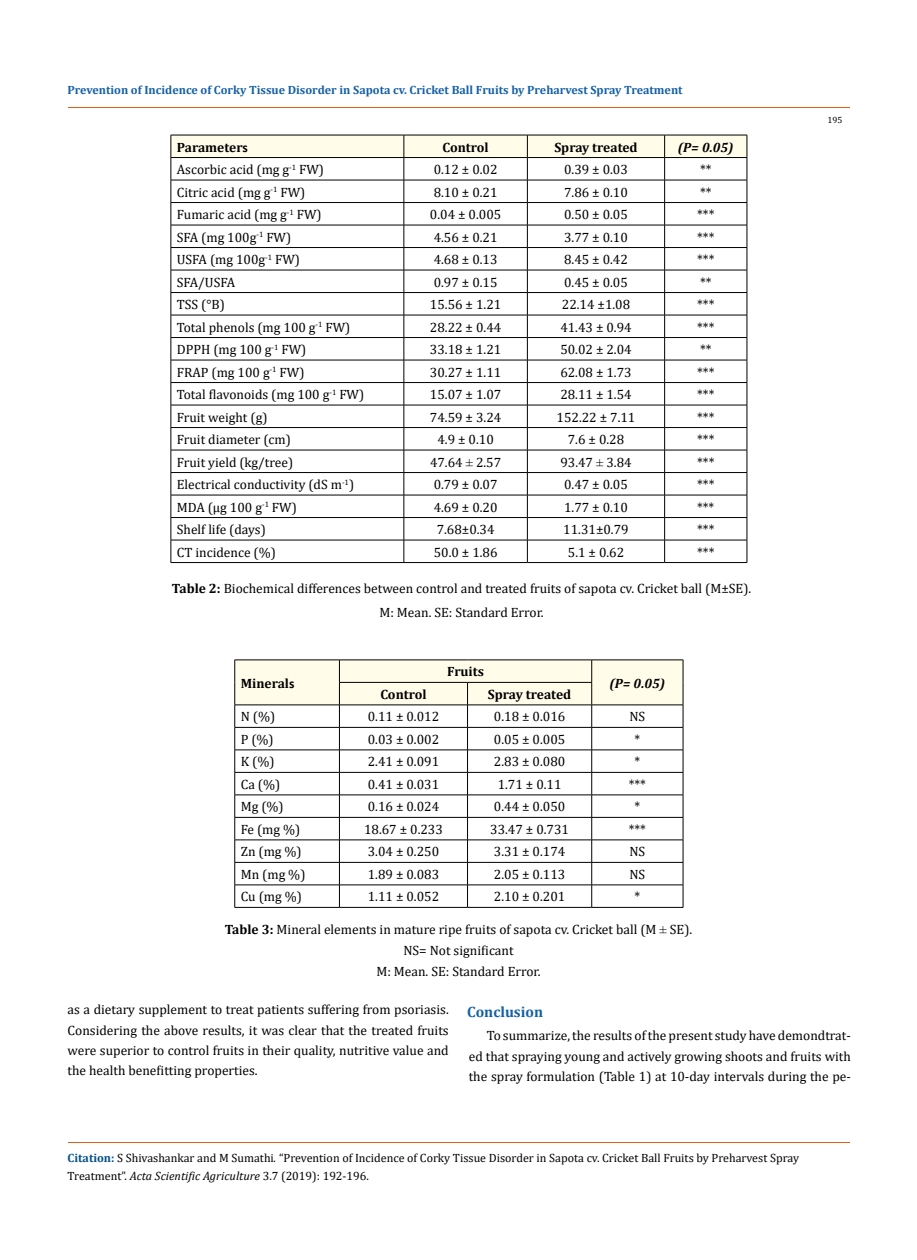
<style>
.page{position:relative;width:917px;height:1260px;background:#fff}
.page>*{position:absolute;margin:0;border:0;box-sizing:border-box;transform-origin:0 0}
.t1{font:700 15px "Cambria";color:#1560a6}
.t2{font:13.5px/20.2px "Cambria";color:#000;text-align:center}
.t3{font:700 13.5px "Cambria";color:#000}
.t4{font:italic 700 13.5px "Cambria";color:#000}
.t5{font:12px/18px "Cambria";color:#000}
.t6{font:700 12px "Cambria";color:#1560a6}
.t7{font:9px "Cambria";color:#000}
.s1{font-family:"Calibri"}
.s2{font-family:"Times New Roman"}
.s3{font-weight:700}
.s4{font-weight:700;color:#035089}
.s5{font-style:italic}
</style>
<div class="page">
<svg style="left:171px;top:135px;width:576px;height:427px"></svg>
<hr style="left:171px;top:562px;width:233px;height:1px;background:#000">
<hr style="left:404px;top:562px;width:123px;height:1px;background:#000">
<hr style="left:527px;top:562px;width:137px;height:1px;background:#000">
<hr style="left:664px;top:562px;width:83px;height:1px;background:#000">
<svg style="left:234px;top:660px;width:449px;height:247px"></svg>
<hr style="left:234px;top:907px;width:105px;height:1px;background:#000">
<hr style="left:339px;top:907px;width:128px;height:1px;background:#000">
<hr style="left:467px;top:907px;width:124px;height:1px;background:#000">
<hr style="left:591px;top:907px;width:92px;height:1px;background:#000">
<hr style="left:68px;top:108px;width:781px;height:1px;background:#e05d1a">
<hr style="left:68px;top:1142px;width:781px;height:1px;background:#e05d1a">
<p class="t6" style="left:68px;top:81px;width:616px">Prevention of Incidence of Corky Tissue Disorder in Sapota cv. Cricket Ball Fruits by Preharvest Spray Treatment</p>
<p class="t3" style="left:177px;top:137px;width:73px">Parameter<span class="s1">s</span></p>
<p class="t3" style="left:442px;top:137px;width:48px">Control</p>
<p class="t3" style="left:554px;top:137px;width:85px">Spray treated</p>
<p class="t4" style="left:678px;top:137px;width:57px">(P= 0.05)</p>
<p class="t2" style="left:177px;top:159px;width:149px">Ascorbic acid (mg g<sup>-1</sup> FW)</p>
<p class="t2" style="left:433px;top:159px;width:65px">0.12 ± 0.02</p>
<p class="t2" style="left:564px;top:159px;width:65px">0.39 ± 0.03</p>
<p class="t2" style="left:700px;top:159px;width:13px">**</p>
<p class="t2" style="left:177px;top:182px;width:130px">Citric acid (mg g<sup>-1</sup> FW)</p>
<p class="t2" style="left:433px;top:182px;width:65px">8.10 ± 0.21</p>
<p class="t2" style="left:564px;top:182px;width:65px">7.86 ± 0.10</p>
<p class="t2" style="left:700px;top:182px;width:13px">**</p>
<p class="t2" style="left:177px;top:204px;width:146px">Fumaric acid (mg g<sup>-1</sup> FW)</p>
<p class="t2" style="left:430px;top:204px;width:73px">0.04 ± 0.005</p>
<p class="t2" style="left:564px;top:204px;width:65px">0.50 ± 0.05</p>
<p class="t2" style="left:697px;top:204px;width:19px">***</p>
<p class="t2" style="left:177px;top:227px;width:116px">SFA (mg 100g<sup>-1</sup> FW)</p>
<p class="t2" style="left:433px;top:227px;width:65px">4.56 ± 0.21</p>
<p class="t2" style="left:564px;top:227px;width:65px">3.77 ± 0.10</p>
<p class="t2" style="left:697px;top:227px;width:19px">***</p>
<p class="t2" style="left:177px;top:249px;width:125px">USFA (mg 100g<sup>-1</sup> FW)</p>
<p class="t2" style="left:433px;top:249px;width:65px">4.68 ± 0.13</p>
<p class="t2" style="left:564px;top:249px;width:65px">8.45 ± 0.42</p>
<p class="t2" style="left:697px;top:249px;width:19px">***</p>
<p class="t2" style="left:177px;top:272px;width:60px">SFA/USFA</p>
<p class="t2" style="left:433px;top:272px;width:65px">0.97 ± 0.15</p>
<p class="t2" style="left:564px;top:272px;width:65px">0.45 ± 0.05</p>
<p class="t2" style="left:700px;top:272px;width:13px">**</p>
<p class="t2" style="left:177px;top:294px;width:49px">TSS (°B)</p>
<p class="t2" style="left:430px;top:294px;width:73px">15.56 ± 1.21</p>
<p class="t2" style="left:562px;top:294px;width:70px">22.14 ±1.08</p>
<p class="t2" style="left:697px;top:294px;width:19px">***</p>
<p class="t2" style="left:177px;top:317px;width:175px">Total phenols (mg 100 g<sup>-1</sup> FW)</p>
<p class="t2" style="left:430px;top:317px;width:73px">28.22 ± 0.44</p>
<p class="t2" style="left:560px;top:317px;width:73px">41.43 ± 0.94</p>
<p class="t2" style="left:697px;top:317px;width:19px">***</p>
<p class="t2" style="left:177px;top:339px;width:131px">DPPH (mg 100 g<sup>-1</sup> FW)</p>
<p class="t2" style="left:430px;top:339px;width:73px">33.18 ± 1.21</p>
<p class="t2" style="left:560px;top:339px;width:73px">50.02 ± 2.04</p>
<p class="t2" style="left:700px;top:339px;width:13px">**</p>
<p class="t2" style="left:177px;top:362px;width:129px">FRAP (mg 100 g<sup>-1</sup> FW)</p>
<p class="t2" style="left:430px;top:362px;width:73px">30.27 ± 1.11</p>
<p class="t2" style="left:560px;top:362px;width:73px">62.08 ± 1.73</p>
<p class="t2" style="left:697px;top:362px;width:19px">***</p>
<p class="t2" style="left:177px;top:384px;width:189px">Total flavonoids (mg 100 g<sup>-1</sup> FW)</p>
<p class="t2" style="left:430px;top:384px;width:73px">15.07 ± 1.07</p>
<p class="t2" style="left:560px;top:384px;width:73px">28.11 ± 1.54</p>
<p class="t2" style="left:697px;top:384px;width:19px">***</p>
<p class="t2" style="left:177px;top:407px;width:92px">Fruit weight (g)</p>
<p class="t2" style="left:430px;top:407px;width:73px">74.59 ± 3.24</p>
<p class="t2" style="left:556px;top:407px;width:80px">152.22 ± 7.11</p>
<p class="t2" style="left:697px;top:407px;width:19px">***</p>
<p class="t2" style="left:177px;top:429px;width:116px">Fruit diameter (cm)</p>
<p class="t2" style="left:437px;top:429px;width:58px">4.9 ± 0.10</p>
<p class="t2" style="left:568px;top:429px;width:58px">7.6 ± 0.28</p>
<p class="t2" style="left:697px;top:429px;width:19px">***</p>
<p class="t2" style="left:177px;top:452px;width:118px">Fruit yield (kg/tree)</p>
<p class="t2" style="left:430px;top:452px;width:73px">47.64 <span class="s2">±</span> 2.57</p>
<p class="t2" style="left:560px;top:452px;width:73px">93.47 <span class="s2">±</span> 3.84</p>
<p class="t2" style="left:697px;top:452px;width:19px">***</p>
<p class="t2" style="left:177px;top:474px;width:179px">Electrical conductivity (dS m<sup>-1</sup>)</p>
<p class="t2" style="left:433px;top:474px;width:65px">0.79 ± 0.07</p>
<p class="t2" style="left:564px;top:474px;width:65px">0.47 ± 0.05</p>
<p class="t2" style="left:697px;top:474px;width:19px">***</p>
<p class="t2" style="left:177px;top:497px;width:121px">MDA (µg 100 g<sup>-1</sup> FW)</p>
<p class="t2" style="left:433px;top:497px;width:65px">4.69 ± 0.20</p>
<p class="t2" style="left:564px;top:497px;width:65px">1.77 ± 0.10</p>
<p class="t2" style="left:697px;top:497px;width:19px">***</p>
<p class="t2" style="left:177px;top:519px;width:90px">Shelf life (days)</p>
<p class="t2" style="left:436px;top:519px;width:59px">7.68±0.34</p>
<p class="t2" style="left:563px;top:519px;width:67px">11.31±0.79</p>
<p class="t2" style="left:697px;top:519px;width:19px">***</p>
<p class="t2" style="left:177px;top:542px;width:101px">CT incidence (%)</p>
<p class="t2" style="left:433px;top:542px;width:65px">50.0 ± 1.86</p>
<p class="t2" style="left:568px;top:542px;width:58px">5.1 ± 0.62</p>
<p class="t2" style="left:697px;top:542px;width:19px">***</p>
<p class="t2" style="left:172px;top:576px;width:581px;line-height:24px"><span class="s3">Table 2:</span> Biochemical differences between control and treated fruits of sapota cv. Cricket ball (M±SE).<br>M: Mean. SE: Standard Error.</p>
<p class="t3" style="left:241px;top:674px;width:55px">Mineral<span class="s1">s</span></p>
<p class="t3" style="left:447px;top:662px;width:38px">Fruits</p>
<p class="t3" style="left:380px;top:685px;width:48px">Control</p>
<p class="t3" style="left:488px;top:685px;width:85px">Spray treated</p>
<p class="t4" style="left:609px;top:674px;width:57px">(P= 0.05)</p>
<p class="t7" style="left:827px;top:114px;width:16px">195</p>
<p class="t2" style="left:241px;top:707px;width:36px">N (%)</p>
<p class="t2" style="left:368px;top:707px;width:73px">0.11 ± 0.012</p>
<p class="t2" style="left:494px;top:707px;width:73px">0.18 ± 0.016</p>
<p class="t2" style="left:629px;top:707px;width:17px">NS</p>
<p class="t2" style="left:241px;top:729px;width:34px">P (%)</p>
<p class="t2" style="left:368px;top:729px;width:73px">0.03 ± 0.002</p>
<p class="t2" style="left:494px;top:729px;width:73px">0.05 ± 0.005</p>
<p class="t2" style="left:634px;top:729px;width:7px">*</p>
<p class="t2" style="left:241px;top:752px;width:35px">K (%)</p>
<p class="t2" style="left:368px;top:752px;width:73px">2.41 ± 0.091</p>
<p class="t2" style="left:494px;top:752px;width:73px">2.83 ± 0.080</p>
<p class="t2" style="left:634px;top:752px;width:7px">*</p>
<p class="t2" style="left:241px;top:774px;width:41px">Ca (%)</p>
<p class="t2" style="left:368px;top:774px;width:73px">0.41 ± 0.031</p>
<p class="t2" style="left:497px;top:774px;width:65px">1.71 ± 0.11</p>
<p class="t2" style="left:628px;top:774px;width:19px">***</p>
<p class="t2" style="left:241px;top:797px;width:44px">Mg (%)</p>
<p class="t2" style="left:368px;top:797px;width:73px">0.16 ± 0.024</p>
<p class="t2" style="left:494px;top:797px;width:73px">0.44 ± 0.050</p>
<p class="t2" style="left:634px;top:797px;width:7px">*</p>
<p class="t2" style="left:241px;top:819px;width:61px">Fe (mg %)</p>
<p class="t2" style="left:364px;top:819px;width:80px">18.67 ± 0.233</p>
<p class="t2" style="left:490px;top:819px;width:80px">33.47 ± 0.731</p>
<p class="t2" style="left:628px;top:819px;width:19px">***</p>
<p class="t2" style="left:241px;top:842px;width:62px">Zn (mg %)</p>
<p class="t2" style="left:368px;top:842px;width:73px">3.04 ± 0.250</p>
<p class="t2" style="left:494px;top:842px;width:73px">3.31 ± 0.174</p>
<p class="t2" style="left:629px;top:842px;width:17px">NS</p>
<p class="t2" style="left:241px;top:864px;width:66px">Mn (mg %)</p>
<p class="t2" style="left:368px;top:864px;width:73px">1.89 ± 0.083</p>
<p class="t2" style="left:494px;top:864px;width:73px">2.05 ± 0.113</p>
<p class="t2" style="left:629px;top:864px;width:17px">NS</p>
<p class="t2" style="left:241px;top:887px;width:63px">Cu (mg %)</p>
<p class="t2" style="left:368px;top:887px;width:73px">1.11 ± 0.052</p>
<p class="t2" style="left:494px;top:887px;width:73px">2.10 ± 0.201</p>
<p class="t2" style="left:634px;top:887px;width:7px">*</p>
<p class="t2" style="left:225px;top:918px;width:469px;line-height:21px"><span class="s3">Table 3:</span> Mineral elements in mature ripe fruits of sapota cv. Cricket ball (M <span class="s2">±</span> SE).<br>NS= Not significant<br>M: Mean. SE: Standard Error.</p>
<p class="t2" style="left:68px;top:1000px;width:383px;text-align:justify">as a dietary supplement to treat patients suffering from psoriasis.<br>Considering the above results, it was clear that the treated fruits were superior to control fruits in their quality, nutritive value and the health benefitting properties.</p>
<p class="t1" style="left:467px;top:1001px;width:77px">Conclusion</p>
<p class="t2" style="left:468px;top:1026px;width:384px;text-align:justify;text-indent:18px">To summarize, the results of the present study have demondtrat&shy;ed that spraying young and actively growing shoots and fruits with the spray formulation (Table 1) at 10-day intervals during the pe-</p>
<p class="t5" style="left:68px;top:1149px;width:733px"><span class="s4">Citation:</span> S Shivashankar and M Sumathi<span class="s5">.</span> “Prevention of Incidence of Corky Tissue Disorder in Sapota cv. Cricket Ball Fruits by Preharvest Spray<br>Treatment”. <span class="s5">Acta Scientific Agriculture</span> 3.7 (2019): 192-196.</p>
</div>
